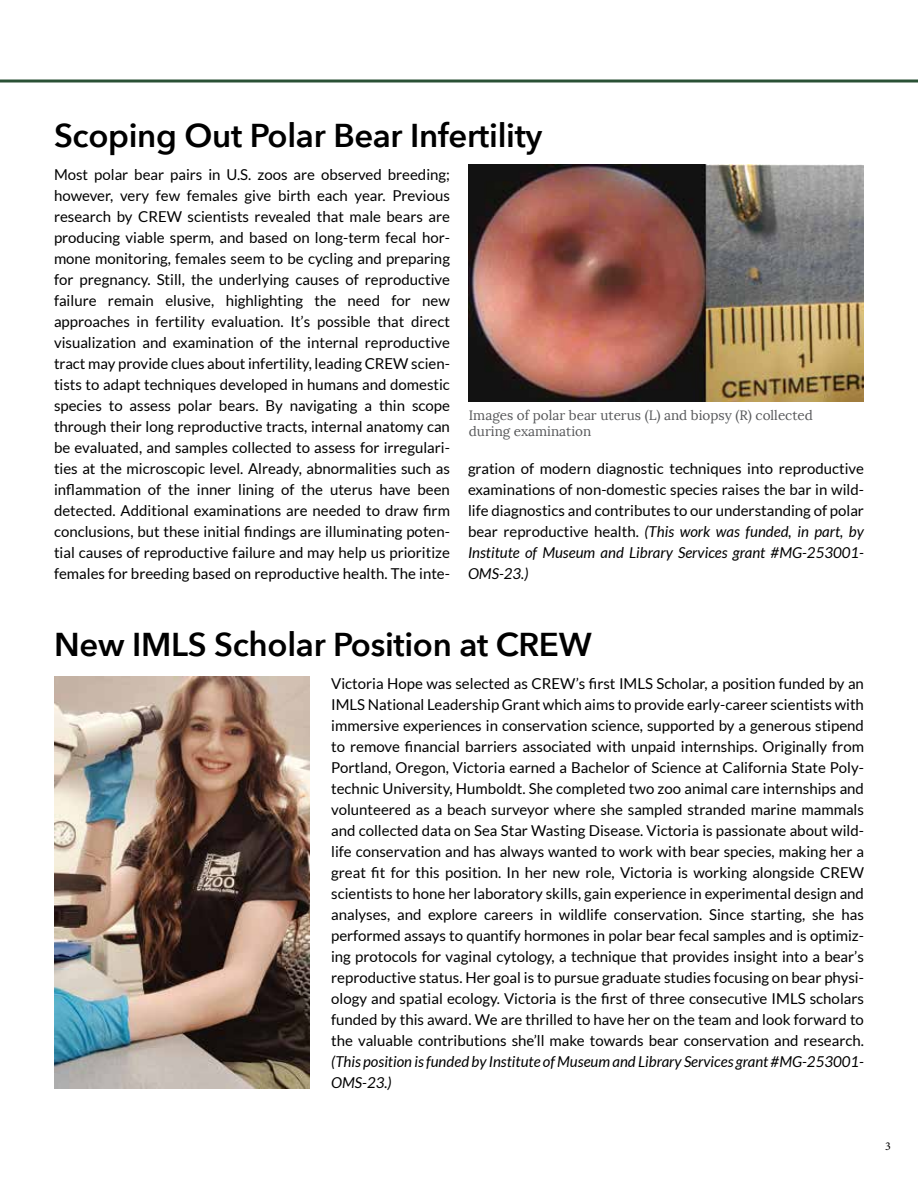
<style>
.page{position:relative;width:918px;height:1188px;background:#fff}
.page>*{position:absolute;margin:0;border:0;box-sizing:border-box;transform-origin:0 0}
.t1{font:600 33px "Avenir Next";letter-spacing:-.01em;color:#000}
.t2{font:15px/21px "Lato";color:#000;text-align:justify}
.t3{font:italic 15px/21px "Lato";color:#000}
.t4{font:13.5px/16.2px "Lora";color:#58595b}
.t5{font:12px "Minion Pro";color:#000}
.s1{font-style:italic}
</style>
<div class="page">
<hr style="left:0;top:80px;width:918px;height:2px;background:#2a5135">
<img style="left:54px;top:677px;width:256px;height:412px">
<img style="left:469px;top:164px;width:395px;height:237px">
<h1 class="t1" style="left:54px;top:107px;width:490px">Scoping Out Polar Bear Infertility</h1>
<p class="t2" style="left:54px;top:164px;width:398px">Most polar bear pairs in U.S. zoos are observed breeding; however, very few females give birth each year. Previous research by CREW scientists revealed that male bears are producing viable sperm, and based on long-term fecal hor&shy;mone monitoring, females seem to be cycling and preparing for pregnancy. Still, the underlying causes of reproductive failure remain elusive, highlighting the need for new approaches in fertility evaluation. It’s possible that direct visualization and examination of the internal reproductive tract may provide clues about infertility, leading CREW scien&shy;tists to adapt techniques developed in humans and domestic species to assess polar bears. By navigating a thin scope through their long reproductive tracts, internal anatomy can be evaluated, and samples collected to assess for irregulari&shy;ties at the microscopic level. Already, abnormalities such as inflammation of the inner lining of the uterus have been detected. Additional examinations are needed to draw firm conclusions, but these initial findings are illuminating poten&shy;tial causes of reproductive failure and may help us prioritize females for breeding based on reproductive health. The inte-</p>
<p class="t4" style="left:469px;top:407px;width:346px">Images of polar bear uterus (L) and biopsy (R) collected during examination</p>
<p class="t2" style="left:468px;top:458px;width:398px">gration of modern diagnostic techniques into reproductive examinations of non-domestic species raises the bar in wild&shy;life diagnostics and contributes to our understanding of polar bear reproductive health. <span class="s1">(This work was funded, in part, by Institute of Museum and Library Services grant #MG-253001- OMS-23.)</span></p>
<h1 class="t1" style="left:54px;top:616px;width:539px">New IMLS Scholar Position at CREW</h1>
<p class="t2" style="left:331px;top:673px;width:534px">Victoria Hope was selected as CREW’s first IMLS Scholar, a position funded by an IMLS National Leadership Grant which aims to provide early-career scientists with immersive experiences in conservation science, supported by a generous stipend to remove financial barriers associated with unpaid internships. Originally from Portland, Oregon, Victoria earned a Bachelor of Science at California State Poly&shy;technic University, Humboldt. She completed two zoo animal care internships and volunteered as a beach surveyor where she sampled stranded marine mammals and collected data on Sea Star Wasting Disease. Victoria is passionate about wild&shy;life conservation and has always wanted to work with bear species, making her a great fit for this position. In her new role, Victoria is working alongside CREW scientists to hone her laboratory skills, gain experience in experimental design and analyses, and explore careers in wildlife conservation. Since starting, she has performed assays to quantify hormones in polar bear fecal samples and is optimiz&shy;ing protocols for vaginal cytology, a technique that provides insight into a bear’s reproductive status. Her goal is to pursue graduate studies focusing on bear physi&shy;ology and spatial ecology. Victoria is the first of three consecutive IMLS scholars funded by this award. We are thrilled to have her on the team and look forward to the valuable contributions she’ll make towards bear conservation and research.</p>
<p class="t3" style="left:331px;top:1051px;width:534px">(This position is funded by Institute of Museum and Library Services grant #MG-253001-<br>OMS-23.)</p>
<p class="t5" style="left:885px;top:1138px;width:7px">3</p>
</div>
